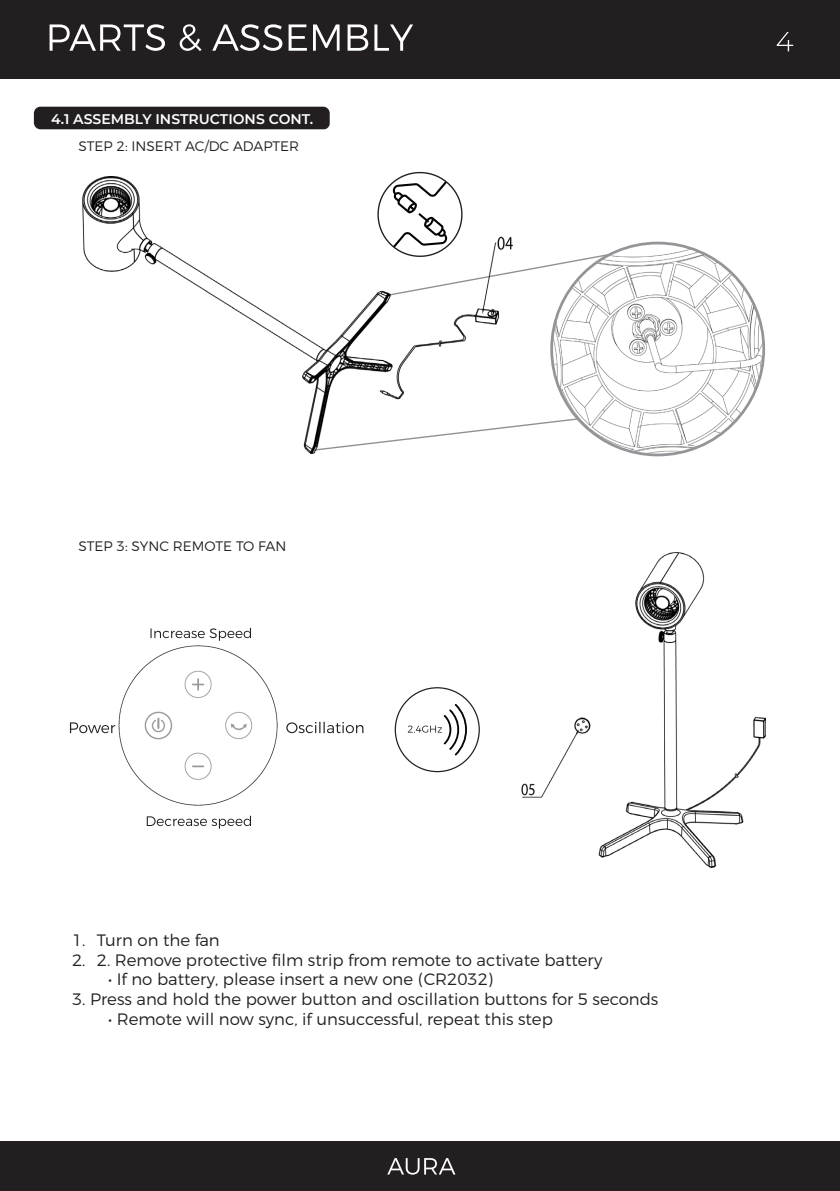
<style>
.page{position:relative;width:840px;height:1191px;background:#fff}
.page>*{position:absolute;margin:0;border:0;box-sizing:border-box;transform-origin:0 0}
.t1{font:300 16.6px "Montserrat";color:#231f20}
.t2{font:600 14px "Montserrat";color:#fff}
.t3{font:300 13.8px "Montserrat";color:#231f20}
</style>
<div class="page">
<img style="left:82px;top:177px;width:418px;height:277px">
<div style="left:34px;top:107px;width:295px;height:22px;background:#231f20;border-radius:6px"></div>
<div style="left:0;top:1141px;width:839px;height:50px;background:#231f20"></div>
<div style="left:0;top:0;width:839px;height:79px;background:#231f20"></div>
<svg style="left:311px;top:417px;width:269px;height:35px"></svg>
<img style="left:521px;top:552px;width:243px;height:315px">
<img style="left:115px;top:645px;width:163px;height:161px">
<svg style="left:70px;top:722px;width:45px;height:11px"></svg>
<svg style="left:150px;top:628px;width:101px;height:13px"></svg>
<svg style="left:147px;top:815px;width:104px;height:13px"></svg>
<svg style="left:286px;top:722px;width:77px;height:11px"></svg>
<svg style="left:376px;top:171px;width:235px;height:125px"></svg>
<svg style="left:776px;top:32px;width:16px;height:19px"></svg>
<svg style="left:407px;top:704px;width:59px;height:51px"></svg>
<img style="left:551px;top:243px;width:212px;height:212px;border-radius:106px">
<svg style="left:387px;top:1158px;width:68px;height:16px"></svg>
<svg style="left:50px;top:24px;width:363px;height:27px"></svg>
<p class="t2" style="left:51px;top:109px;width:263px">4.1 ASSEMBLY INSTRUCTIONS CONT.</p>
<p class="t3" style="left:78px;top:137px;width:222px">STEP 2: INSERT AC/DC ADAPTER</p>
<p class="t3" style="left:78px;top:538px;width:209px">STEP 3: SYNC REMOTE TO FAN</p>
<p class="t1" style="left:72px;top:929px;width:149px">1. Turn on the fan</p>
<p class="t1" style="left:72px;top:949px;width:531px">2. 2. Remove protective film strip from remote to activate battery</p>
<p class="t1" style="left:108px;top:969px;width:386px">• If no battery, please insert a new one (CR2032)</p>
<p class="t1" style="left:72px;top:989px;width:587px">3. Press and hold the power button and oscillation buttons for 5 seconds</p>
<p class="t1" style="left:108px;top:1009px;width:446px">• Remote will now sync, if unsuccessful, repeat this step</p>
</div>
